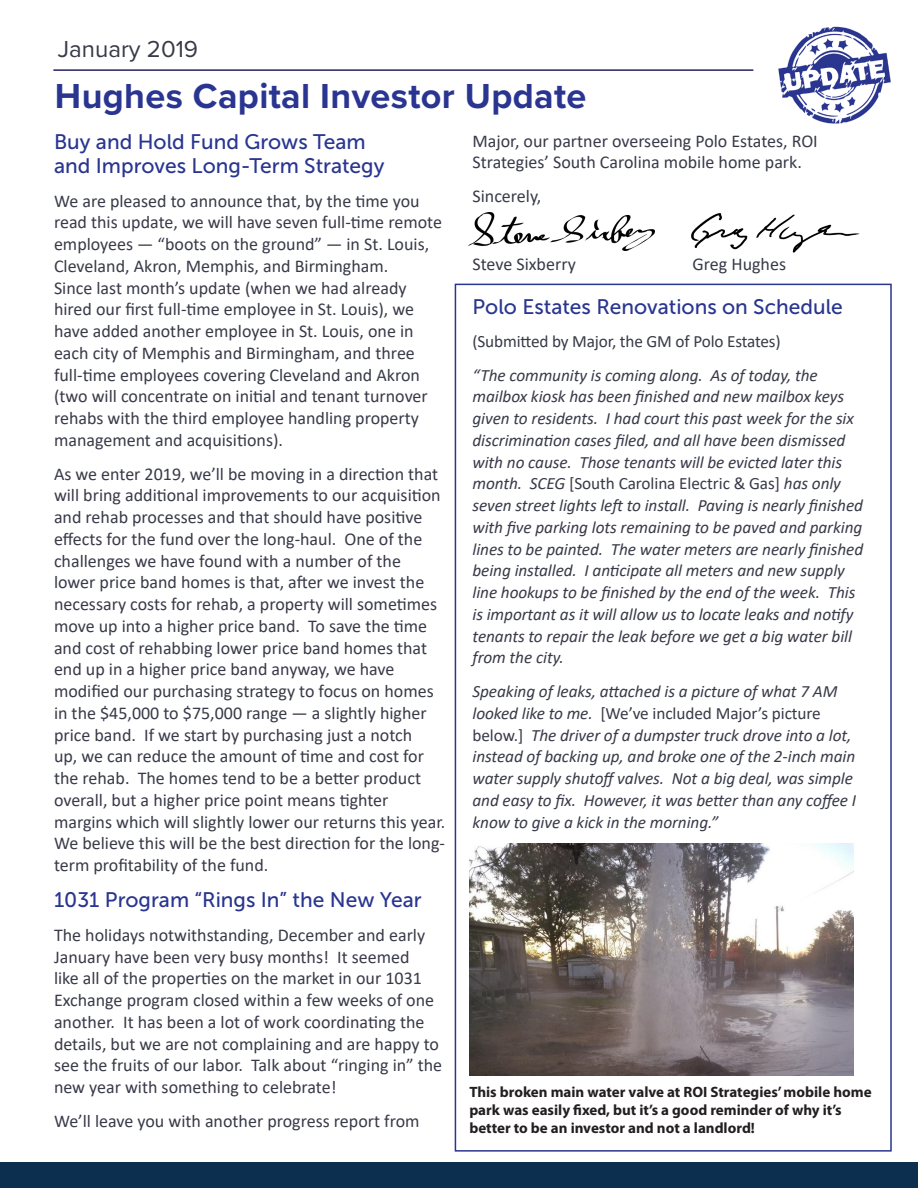
<style>
.page{position:relative;width:918px;height:1188px;background:#fff}
.page>*{position:absolute;margin:0;border:0;box-sizing:border-box;transform-origin:0 0}
.t1{font:700 36px "Proxima Nova";letter-spacing:.01em;color:#293590}
.t2{font:24px "Proxima Nova";color:#383a48}
.t3{font:21px/24px "Museo Sans 500";color:#293590}
.t4{font:18px/21.8px "Calibri";color:#383a48}
.t5{font:italic 17.25px/21.8px "Calibri";letter-spacing:-.005em;color:#383a48}
.t6{font:17.25px "Calibri";letter-spacing:-.01em;color:#383a48}
.t7{font:700 15px/18px "Myriad Pro";color:#231f20}
.s1{font-style:normal}
</style>
<div class="page">
<hr style="left:53px;top:69px;width:700px;height:2px;background:#252161">
<img style="left:778px;top:26px;width:113px;height:98px">
<div style="left:0;top:1162px;width:918px;height:26px;background:#0c2f50"></div>
<img style="left:469px;top:213px;width:185px;height:37px">
<img style="left:691px;top:213px;width:169px;height:40px">
<img style="left:469px;top:844px;width:385px;height:232px">
<div style="left:455px;top:284px;width:437px;height:868px;border:2px solid #293590"></div>
<p class="t2" style="left:58px;top:31px;width:142px">January 2019</p>
<p class="t1" style="left:55px;top:69px;width:533px">Hughes Capital Investor Update</p>
<p class="t3" style="left:54px;top:130px;width:332px">Buy and Hold Fund Grows Team and Improves Long-Term Strategy</p>
<p class="t4" style="left:54px;top:189px;width:390px">We are pleased to announce that, by the time you read this update, we will have seven full-time remote employees — “boots on the ground” — in St. Louis, Cleveland, Akron, Memphis, and Birmingham.<br>Since last month’s update (when we had already hired our first full-time employee in St. Louis), we have added another employee in St. Louis, one in each city of Memphis and Birmingham, and three full-time employees covering Cleveland and Akron (two will concentrate on initial and tenant turnover rehabs with the third employee handling property management and acquisitions).</p>
<p class="t4" style="left:54px;top:462px;width:393px">As we enter 2019, we’ll be moving in a direction that will bring additional improvements to our acquisition and rehab processes and that should have positive effects for the fund over the long-haul. One of the challenges we have found with a number of the lower price band homes is that, after we invest the necessary costs for rehab, a property will sometimes move up into a higher price band. To save the time and cost of rehabbing lower price band homes that end up in a higher price band anyway, we have modified our purchasing strategy to focus on homes in the $45,000 to $75,000 range — a slightly higher price band. If we start by purchasing just a notch<br>up, we can reduce the amount of time and cost for the rehab. The homes tend to be a better product overall, but a higher price point means tighter margins which will slightly lower our returns this year.<br>We believe this will be the best direction for the long&shy;term profitability of the fund.</p>
<p class="t3" style="left:54px;top:888px;width:369px">1031 Program “Rings In” the New Year</p>
<p class="t4" style="left:54px;top:924px;width:390px">The holidays notwithstanding, December and early January have been very busy months! It seemed<br>like all of the properties on the market in our 1031<br>Exchange program closed within a few weeks of one another. It has been a lot of work coordinating the details, but we are not complaining and are happy to see the fruits of our labor. Talk about “ringing in” the new year with something to celebrate!</p>
<p class="t4" style="left:54px;top:1110px;width:367px">We’ll leave you with another progress report from</p>
<p class="t4" style="left:472px;top:129px;width:347px">Major, our partner overseeing Polo Estates, ROI<br>Strategies’ South Carolina mobile home park.</p>
<p class="t4" style="left:472px;top:185px;width:70px">Sincerely,</p>
<p class="t4" style="left:472px;top:252px;width:105px">Steve Sixberry</p>
<p class="t4" style="left:693px;top:252px;width:95px">Greg Hughes</p>
<p class="t3" style="left:472px;top:295px;width:372px">Polo Estates Renovations on Schedule</p>
<p class="t6" style="left:472px;top:329px;width:310px">(Submitted by Major, the GM of Polo Estates)</p>
<p class="t5" style="left:472px;top:363px;width:392px">“The community is coming along. As of today, the mailbox kiosk has been finished and new mailbox keys given to residents. I had court this past week for the six discrimination cases filed, and all have been dismissed with no cause. Those tenants will be evicted later this month. SCEG <span class="s1">[South Carolina Electric &amp; Gas]</span> has only seven street lights left to install. Paving is nearly finished with five parking lots remaining to be paved and parking lines to be painted. The water meters are nearly finished being installed. I anticipate all meters and new supply line hookups to be finished by the end of the week. This is important as it will allow us to locate leaks and notify tenants to repair the leak before we get a big water bill from the city.</p>
<p class="t5" style="left:472px;top:680px;width:385px">Speaking of leaks, attached is a picture of what 7 AM looked like to me. <span class="s1">[We’ve included Major’s picture below.]</span> The driver of a dumpster truck drove into a lot, instead of backing up, and broke one of the 2-inch main water supply shutoff valves. Not a big deal, was simple and easy to fix. However, it was better than any coffee I know to give a kick in the morning.”</p>
<p class="t7" style="left:469px;top:1083px;width:404px">This broken main water valve at ROI Strategies’ mobile home park was easily fixed, but it’s a good reminder of why it’s better to be an investor and not a landlord!</p>
</div>
